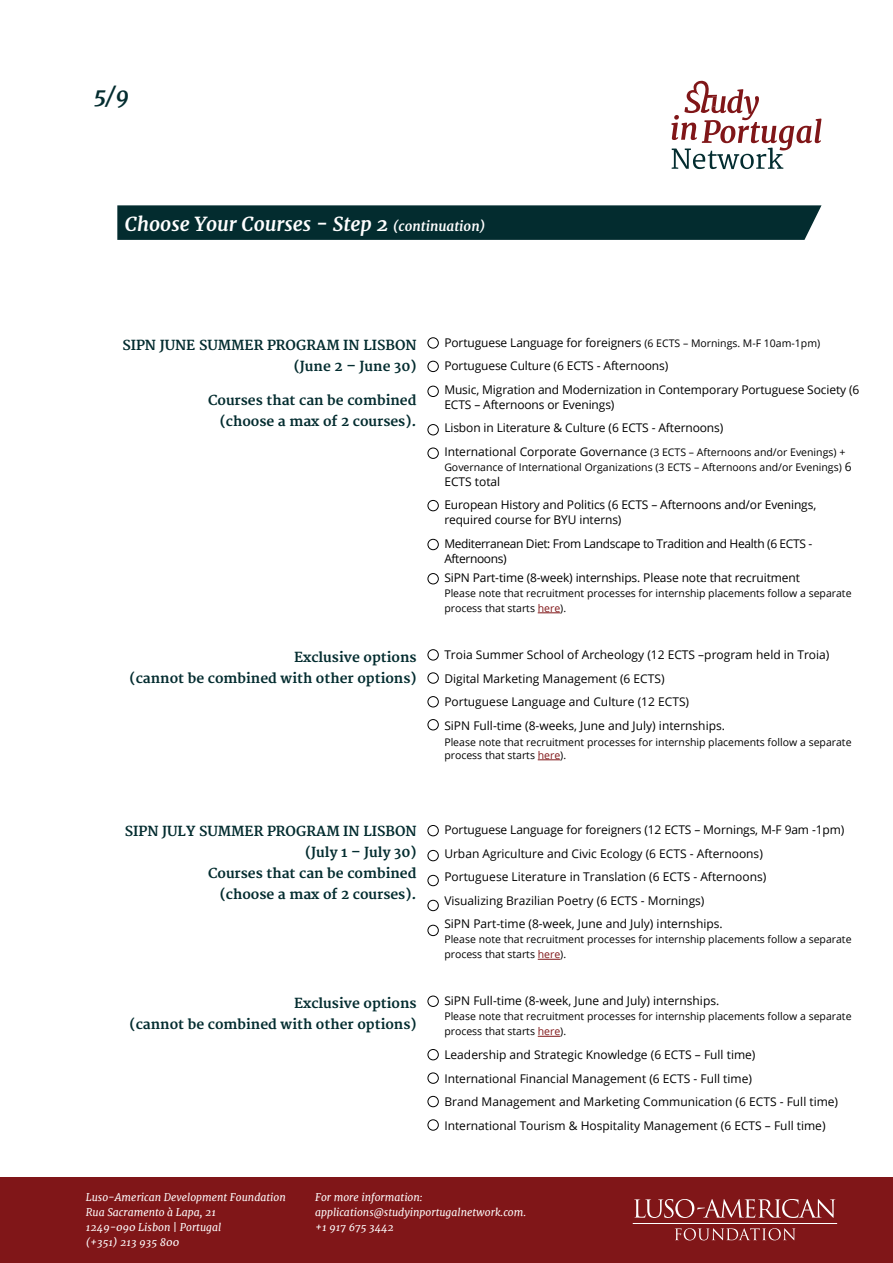
<style>
.page{position:relative;width:893px;height:1263px;background:#fff}
.page>*{position:absolute;margin:0;border:0;box-sizing:border-box;transform-origin:0 0}
.t1{font:italic 700 22.5px "Merriweather";color:#032c2f}
.t2{font:italic 700 19.5px "Merriweather";color:#fff}
.t3{font:700 13.5px/21px "Merriweather";color:#032c2f;text-align:right}
.t4{font:12px/23.5px "Open Sans";color:#000}
.t5{font:12px/23.5px "Open Sans";letter-spacing:-.03em;color:#000}
.t6{font:10.5px/15px "Open Sans";color:#000}
.t7{font:italic 10.5px/15px "Merriweather";color:#fff}
.s1{font-size:13.5px}
.s2{font-size:10.5px}
.s3{font-size:12px}
.s4{color:#801618}
</style>
<div class="page">
<svg style="left:671px;top:81px;width:150px;height:88px"></svg>
<div style="left:0;top:1178px;width:893px;height:85px;background:#801618"></div>
<hr style="left:633px;top:1223px;width:204px;height:1px;background:#fff">
<svg style="left:634px;top:1199px;width:201px;height:19px"></svg>
<svg style="left:675px;top:1228px;width:120px;height:12px"></svg>
<svg style="left:117px;top:205px;width:704px;height:35px;background:#12383b"></svg>
<div style="left:125px;top:211px;width:553px;height:26px;background:#032c2f"></div>
<svg style="left:538px;top:959px;width:22px;height:1px"></svg>
<svg style="left:538px;top:1036px;width:22px;height:1px"></svg>
<svg style="left:538px;top:612px;width:22px;height:1px"></svg>
<svg style="left:538px;top:759px;width:22px;height:1px"></svg>
<div style="left:428px;top:825px;width:11px;height:11px;border:1px solid #000;border-radius:50%"></div>
<div style="left:428px;top:338px;width:11px;height:10px;border:1px solid #000;border-radius:50%"></div>
<div style="left:428px;top:996px;width:11px;height:11px;border:1px solid #000;border-radius:50%"></div>
<div style="left:428px;top:500px;width:11px;height:11px;border:1px solid #000;border-radius:50%"></div>
<div style="left:428px;top:850px;width:11px;height:11px;border:1px solid #000;border-radius:50%"></div>
<div style="left:428px;top:361px;width:11px;height:11px;border:1px solid #000;border-radius:50%"></div>
<div style="left:428px;top:1049px;width:11px;height:11px;border:1px solid #000;border-radius:50%"></div>
<div style="left:428px;top:539px;width:11px;height:11px;border:1px solid #000;border-radius:50%"></div>
<div style="left:428px;top:673px;width:11px;height:10px;border:1px solid #000;border-radius:50%"></div>
<div style="left:428px;top:875px;width:11px;height:11px;border:1px solid #000;border-radius:50%"></div>
<div style="left:428px;top:386px;width:11px;height:11px;border:1px solid #000;border-radius:50%"></div>
<div style="left:428px;top:1073px;width:11px;height:10px;border:1px solid #000;border-radius:50%"></div>
<div style="left:428px;top:573px;width:11px;height:11px;border:1px solid #000;border-radius:50%"></div>
<div style="left:428px;top:696px;width:11px;height:11px;border:1px solid #000;border-radius:50%"></div>
<div style="left:428px;top:719px;width:11px;height:11px;border:1px solid #000;border-radius:50%"></div>
<div style="left:428px;top:900px;width:11px;height:11px;border:1px solid #000;border-radius:50%"></div>
<div style="left:428px;top:424px;width:11px;height:11px;border:1px solid #000;border-radius:50%"></div>
<div style="left:428px;top:1096px;width:11px;height:11px;border:1px solid #000;border-radius:50%"></div>
<div style="left:428px;top:925px;width:11px;height:11px;border:1px solid #000;border-radius:50%"></div>
<div style="left:428px;top:448px;width:11px;height:11px;border:1px solid #000;border-radius:50%"></div>
<div style="left:428px;top:1119px;width:11px;height:11px;border:1px solid #000;border-radius:50%"></div>
<div style="left:428px;top:649px;width:11px;height:11px;border:1px solid #000;border-radius:50%"></div>
<h1 class="t1" style="left:94px;top:81px;width:37px">5/9</h1>
<h2 class="t2" style="left:125px;top:211px;width:362px">Choose Your Courses - Step 2 <span class="s1">(continuation)</span></h2>
<p class="t3" style="left:122px;top:335px;width:296px">SIPN JUNE SUMMER PROGRAM IN LISBON (June 2 – June 30)</p>
<p class="t3" style="left:208px;top:390px;width:210px">Courses that can be combined (choose a max of 2 courses).</p>
<p class="t3" style="left:130px;top:647px;width:288px">Exclusive options<br>(cannot be combined with other options)</p>
<p class="t3" style="left:125px;top:821px;width:293px">SIPN JULY SUMMER PROGRAM IN LISBON (July 1 – July 30)<br>Courses that can be combined<br>(choose a max of 2 courses).</p>
<p class="t3" style="left:130px;top:993px;width:288px">Exclusive options<br>(cannot be combined with other options)</p>
<p class="t4" style="left:444px;top:330px;width:416px">Portuguese Language for foreigners <span class="s2">(6 ECTS – Mornings. M-F 10am-1pm)<br></span>Portuguese Culture (6 ECTS - Afternoons)<br>Music, Migration and Modernization in Contemporary Portuguese Society (6</p>
<p class="t4" style="left:444px;top:392px;width:280px">ECTS – Afternoons or Evenings)<br>Lisbon in Literature &amp; Culture (6 ECTS - Afternoons)</p>
<p class="t6" style="left:444px;top:444px;width:409px"><span class="s3">International Corporate Governance</span> (3 ECTS – Afternoons and/or Evenings) +<br>Governance of International Organizations (3 ECTS – Afternoons and/or Evenings) <span class="s3">6</span></p>
<p class="t4" style="left:444px;top:469px;width:373px">ECTS total<br>European History and Politics (6 ECTS – Afternoons and/or Evenings,</p>
<p class="t5" style="left:444px;top:508px;width:369px">required course for BYU interns)<br>Mediterranean Diet: From Landscape to Tradition and Health (6 ECTS -</p>
<p class="t4" style="left:444px;top:548px;width:357px;line-height:19.2px">Afternoons)<br>SiPN Part-time (8-week) internships. Please note that recruitment</p>
<p class="t6" style="left:444px;top:585px;width:409px">Please note that recruitment processes for internship placements follow a separate process that starts <span class="s4">here</span>).</p>
<p class="t4" style="left:444px;top:643px;width:387px">Troia Summer School of Archeology (12 ECTS –program held in Troia)<br>Digital Marketing Management (6 ECTS)<br>Portuguese Language and Culture (12 ECTS)<br>SiPN Full-time (8-weeks, June and July) internships.</p>
<p class="t6" style="left:444px;top:736px;width:409px;line-height:12.6px">Please note that recruitment processes for internship placements follow a separate process that starts <span class="s4">here</span>).</p>
<p class="t4" style="left:444px;top:818px;width:401px">Portuguese Language for foreigners (12 ECTS – Mornings, M-F 9am -1pm)<br>Urban Agriculture and Civic Ecology (6 ECTS - Afternoons)<br>Portuguese Literature in Translation (6 ECTS - Afternoons)<br>Visualizing Brazilian Poetry (6 ECTS - Mornings)<br>SiPN Part-time (8-week, June and July) internships.</p>
<p class="t6" style="left:444px;top:932px;width:409px">Please note that recruitment processes for internship placements follow a separate process that starts <span class="s4">here</span>).</p>
<p class="t4" style="left:444px;top:989px;width:276px">SiPN Full-time (8-week, June and July) internships.</p>
<p class="t6" style="left:444px;top:1009px;width:409px">Please note that recruitment processes for internship placements follow a separate process that starts <span class="s4">here</span>).</p>
<p class="t4" style="left:444px;top:1042px;width:395px">Leadership and Strategic Knowledge (6 ECTS – Full time)<br>International Financial Management (6 ECTS - Full time)<br>Brand Management and Marketing Communication (6 ECTS - Full time)<br>International Tourism &amp; Hospitality Management (6 ECTS – Full time)</p>
<p class="t7" style="left:86px;top:1190px;width:202px">Luso-American Development Foundation<br>Rua Sacramento à Lapa, 21<br>1249-090 Lisbon | Portugal<br>(+351) 213 935 800</p>
<p class="t7" style="left:315px;top:1190px;width:212px">For more information: applications@studyinportugalnetwork.com. +1 917 675 3442</p>
</div>
